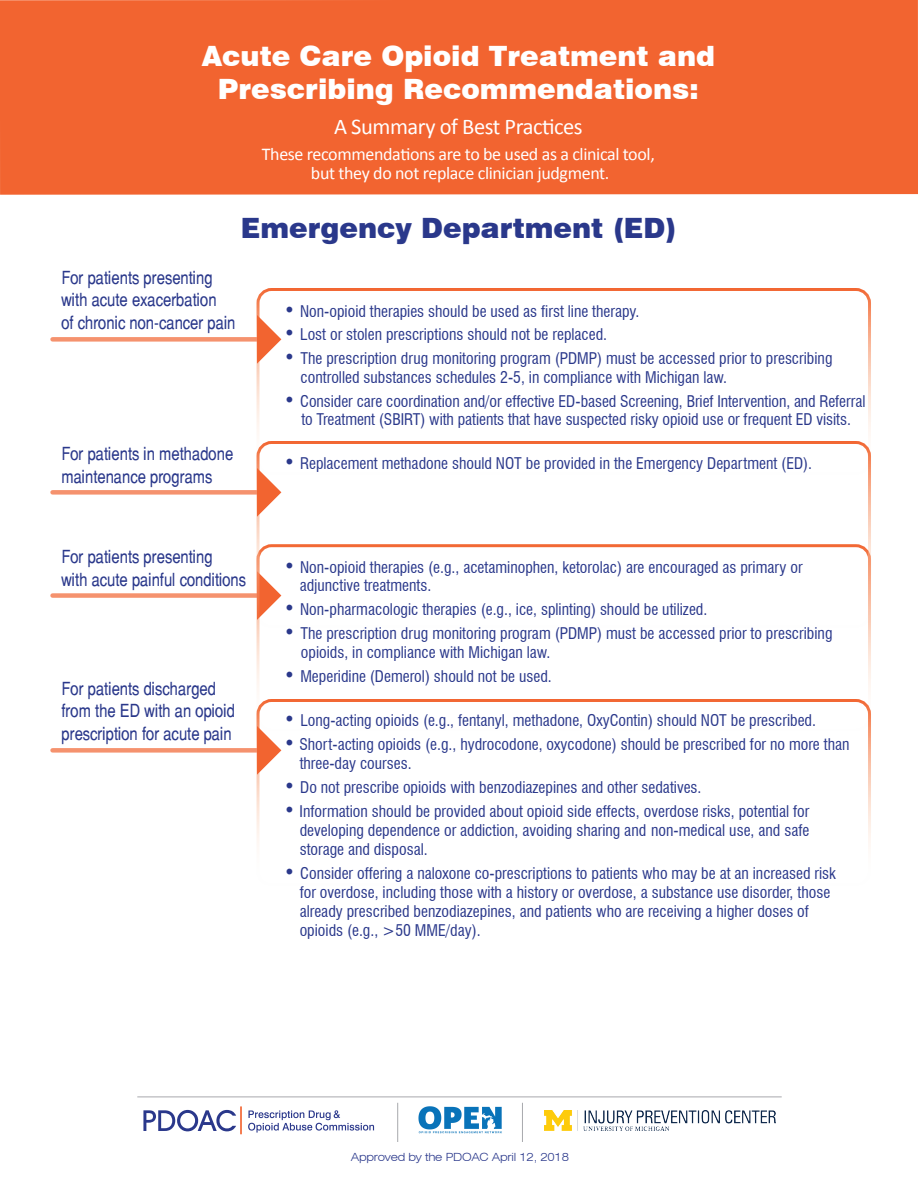
<style>
.page{position:relative;width:918px;height:1188px;background:#fff}
.page>*{position:absolute;margin:0;border:0;box-sizing:border-box;transform-origin:0 0}
.t1{font:900 28.05px/33.6px "Swiss 721 BT";color:#fff;text-align:center}
.t2{font:900 28.05px "Swiss 721 BT";color:#2a388b}
.t3{font:22.5px "Calibri";letter-spacing:-.02em;color:#fff}
.t4{font:18px/22.8px "Switzerland Narrow";color:#2a388b}
.t5{font:18px/19.5px "Calibri";letter-spacing:-.02em;color:#fff;text-align:center}
.t6{font:condensed 15.75px/18.9px "Swiss 721 BT";color:#2a388b}
.t7{font:300 expanded 11.25px "Swiss 721 BT";letter-spacing:-.02em;color:#2a388b}
.s1{font-size:19.5px}
</style>
<div class="page">
<div style="left:53px;top:337px;width:223px;height:5px;background:#f5926e"></div>
<div style="left:257px;top:288px;width:614px;height:188px;border:3px solid #fff;border-radius:14px"></div>
<svg style="left:257px;top:315px;width:24px;height:49px"></svg>
<img style="left:545px;top:1110px;width:230px;height:20px">
<svg style="left:248px;top:1110px;width:126px;height:23px"></svg>
<hr style="left:240px;top:1106px;width:2px;height:28px;background:#f26430">
<svg style="left:143px;top:1110px;width:93px;height:21px"></svg>
<img style="left:418px;top:1106px;width:84px;height:28px">
<hr style="left:397px;top:1103px;width:1px;height:39px;background:#a8a9ad">
<hr style="left:522px;top:1103px;width:1px;height:39px;background:#a8a9ad">
<div style="left:0;top:0;width:918px;height:195px;background:#f26430"></div>
<div style="left:257px;top:544px;width:614px;height:188px;border:3px solid #fff;border-radius:14px"></div>
<div style="left:53px;top:593px;width:223px;height:5px;background:#f5926e"></div>
<svg style="left:257px;top:575px;width:24px;height:45px"></svg>
<div style="left:53px;top:748px;width:223px;height:5px;background:#f5926e"></div>
<div style="left:257px;top:699px;width:614px;height:187px;border:3px solid #fff;border-radius:14px"></div>
<svg style="left:257px;top:726px;width:24px;height:49px"></svg>
<div style="left:53px;top:490px;width:223px;height:5px;background:#f5926e"></div>
<div style="left:257px;top:441px;width:614px;height:187px;border:3px solid #fff;border-radius:14px"></div>
<svg style="left:257px;top:468px;width:24px;height:49px"></svg>
<hr style="left:137px;top:1097px;width:645px;height:1px;background:#a8a9ad">
<h1 class="t1" style="left:202px;top:39px;width:515px">Acute Care Opioid Treatment and<br>Prescribing Recommendations:</h1>
<h2 class="t3" style="left:334px;top:113px;width:250px">A Summary of Best Practices</h2>
<p class="t5" style="left:262px;top:144px;width:394px">These recommendations are to be used as a clinical tool, but they do not replace clinician judgment.</p>
<h1 class="t2" style="left:241px;top:211px;width:438px">Emergency Department (ED)</h1>
<p class="t4" style="left:61px;top:265px;width:176px">For patients presenting with acute exacerbation<br>of chronic non-cancer pain</p>
<p class="t4" style="left:61px;top:442px;width:173px">For patients in methadone maintenance programs</p>
<p class="t6" style="left:284px;top:302px;width:357px"><span class="s1">•</span> Non-opioid therapies should be used as first line therapy.</p>
<p class="t6" style="left:284px;top:325px;width:325px"><span class="s1">•</span> Lost or stolen prescriptions should not be replaced.</p>
<p class="t6" style="left:301px;top:348px;width:533px;text-indent:-17px"><span class="s1">•</span> The prescription drug monitoring program (PDMP) must be accessed prior to prescribing controlled substances schedules 2-5, in compliance with Michigan law.</p>
<p class="t6" style="left:284px;top:391px;width:583px;text-align:center"><span class="s1">•</span> Consider care coordination and/or effective ED-based Screening, Brief Intervention, and Referral to Treatment (SBIRT) with patients that have suspected risky opioid use or frequent ED visits.</p>
<p class="t6" style="left:284px;top:454px;width:530px"><span class="s1">•</span> Replacement methadone should NOT be provided in the Emergency Department (ED).</p>
<p class="t4" style="left:61px;top:545px;width:186px">For patients presenting<br>with acute painful conditions</p>
<p class="t6" style="left:300px;top:557px;width:505px;text-indent:-16px"><span class="s1">•</span> Non-opioid therapies (e.g., acetaminophen, ketorolac) are encouraged as primary or adjunctive treatments.</p>
<p class="t6" style="left:284px;top:600px;width:425px"><span class="s1">•</span> Non-pharmacologic therapies (e.g., ice, splinting) should be utilized.</p>
<p class="t6" style="left:301px;top:624px;width:533px;text-indent:-17px"><span class="s1">•</span> The prescription drug monitoring program (PDMP) must be accessed prior to prescribing opioids, in compliance with Michigan law.</p>
<p class="t6" style="left:284px;top:667px;width:269px"><span class="s1">•</span> Meperidine (Demerol) should not be used.</p>
<p class="t4" style="left:61px;top:676px;width:175px">For patients discharged from the ED with an opioid prescription for acute pain</p>
<p class="t6" style="left:284px;top:711px;width:534px"><span class="s1">•</span> Long-acting opioids (e.g., fentanyl, methadone, OxyContin) should NOT be prescribed.</p>
<p class="t6" style="left:300px;top:735px;width:551px;text-indent:-16px"><span class="s1">•</span> Short-acting opioids (e.g., hydrocodone, oxycodone) should be prescribed for no more than three-day courses.</p>
<p class="t6" style="left:284px;top:778px;width:419px"><span class="s1">•</span> Do not prescribe opioids with benzodiazepines and other sedatives.</p>
<p class="t6" style="left:300px;top:802px;width:511px;text-align:justify;text-indent:-16px"><span class="s1">•</span> Information should be provided about opioid side effects, overdose risks, potential for developing dependence or addiction, avoiding sharing and non-medical use, and safe storage and disposal.</p>
<p class="t6" style="left:300px;top:864px;width:538px;text-indent:-16px"><span class="s1">•</span> Consider offering a naloxone co-prescriptions to patients who may be at an increased risk for overdose, including those with a history or overdose, a substance use disorder, those already prescribed benzodiazepines, and patients who are receiving a higher doses of opioids (e.g., &gt;50 MME/day).</p>
<p class="t7" style="left:351px;top:1150px;width:220px">Approved by the PDOAC April 12, 2018</p>
</div>
